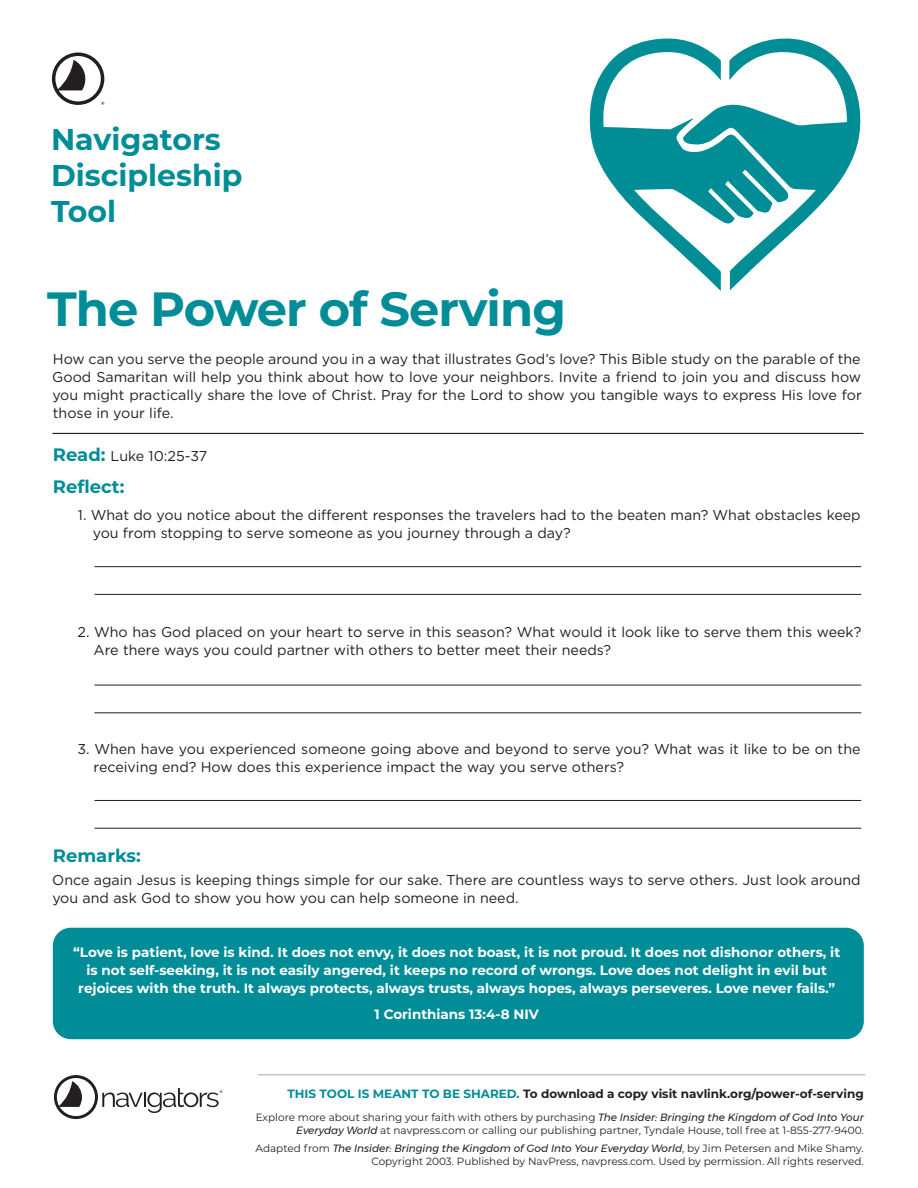
<style>
.page{position:relative;width:918px;height:1188px;background:#fff}
.page>*{position:absolute;margin:0;border:0;box-sizing:border-box;transform-origin:0 0}
.t1{font:700 48px "Montserrat";letter-spacing:-.02em;color:#008d97}
.t2{font:700 30px "Montserrat";color:#008d97}
.t3{font:700 18px "Montserrat";color:#008d97}
.t4{font:14.25px/18px "Gotham";color:#231f20}
.t5{font:700 13.5px/18px "Montserrat";color:#fff;text-align:center}
.t6{font:700 12px "Montserrat";color:#231f20}
.t7{font:10.5px/12.6px "Montserrat";color:#231f20;text-align:right}
.s1{font-family:"Montserrat";font-weight:700;font-size:18px;color:#008d97}
.s2{color:#008d97}
.s3{font-style:italic}
</style>
<div class="page">
<svg style="left:52px;top:53px;width:52px;height:52px"></svg>
<svg style="left:54px;top:1075px;width:168px;height:44px"></svg>
<hr style="left:258px;top:1074px;width:608px;height:1px;background:#a7a9ac">
<hr style="left:94px;top:566px;width:767px;height:1px;background:#231f20">
<hr style="left:94px;top:685px;width:767px;height:1px;background:#231f20">
<hr style="left:94px;top:800px;width:767px;height:1px;background:#231f20">
<hr style="left:94px;top:594px;width:767px;height:1px;background:#231f20">
<hr style="left:94px;top:712px;width:767px;height:1px;background:#231f20">
<hr style="left:94px;top:828px;width:767px;height:1px;background:#231f20">
<hr style="left:52px;top:433px;width:811px;height:1px;background:#000">
<div style="left:53px;top:928px;width:811px;height:111px;background:#008d97;border-radius:18px"></div>
<svg style="left:589px;top:38px;width:132px;height:253px"></svg>
<svg style="left:683px;top:38px;width:178px;height:252px"></svg>
<p class="t2" style="left:51px;top:118px;width:171px">Navigators</p>
<p class="t2" style="left:51px;top:154px;width:193px">Discipleship</p>
<p class="t2" style="left:51px;top:190px;width:67px">Tool</p>
<p class="t1" style="left:47px;top:275px;width:521px">The Power of Serving</p>
<p class="t4" style="left:52px;top:350px;width:811px;text-align:justify">How can you serve the people around you in a way that illustrates God’s love? This Bible study on the parable of the Good Samaritan will help you think about how to love your neighbors. Invite a friend to join you and discuss how you might practically share the love of Christ. Pray for the Lord to show you tangible ways to express His love for those in your life.</p>
<p class="t4" style="left:53px;top:447px;width:156px"><span class="s1">Read:</span> Luke 10:25-37</p>
<p class="t3" style="left:53px;top:474px;width:73px">Reflect:</p>
<p class="t4" style="left:93px;top:506px;width:770px;text-indent:-15px">1. What do you notice about the different responses the travelers had to the beaten man? What obstacles keep you from stopping to serve someone as you journey through a day?</p>
<p class="t4" style="left:94px;top:623px;width:769px;text-indent:-16px">2. Who has God placed on your heart to serve in this season? What would it look like to serve them this week?<br>Are there ways you could partner with others to better meet their needs?</p>
<p class="t4" style="left:94px;top:740px;width:769px;text-indent:-16px">3. When have you experienced someone going above and beyond to serve you? What was it like to be on the receiving end? How does this experience impact the way you serve others?</p>
<p class="t3" style="left:53px;top:843px;width:90px">Remarks:</p>
<p class="t4" style="left:52px;top:871px;width:810px">Once again Jesus is keeping things simple for our sake. There are countless ways to serve others. Just look around you and ask God to show you how you can help someone in need.</p>
<p class="t5" style="left:73px;top:943px;width:768px">“Love is patient, love is kind. It does not envy, it does not boast, it is not proud. It does not dishonor others, it is not self-seeking, it is not easily angered, it keeps no record of wrongs. Love does not delight in evil but rejoices with the truth. It always protects, always trusts, always hopes, always perseveres. Love never fails.”</p>
<p class="t5" style="left:375px;top:1004px;width:166px">1 Corinthians 13:4-8 NIV</p>
<p class="t6" style="left:288px;top:1085px;width:578px"><span class="s2">THIS TOOL IS MEANT TO BE SHARED.</span> To download a copy visit navlink.org/power-of-serving</p>
<p class="t7" style="left:256px;top:1111px;width:610px">Explore more about sharing your faith with others by purchasing <span class="s3">The Insider: Bringing the Kingdom of God Into Your<br>Everyday World</span> at navpress.com or calling our publishing partner, Tyndale House, toll free at 1-855-277-9400.</p>
<p class="t7" style="left:256px;top:1142px;width:610px">Adapted from <span class="s3">The Insider: Bringing the Kingdom of God Into Your Everyday World</span>, by Jim Petersen and Mike Shamy.<br>Copyright 2003. Published by NavPress, navpress.com. Used by permission. All rights reserved.</p>
</div>
